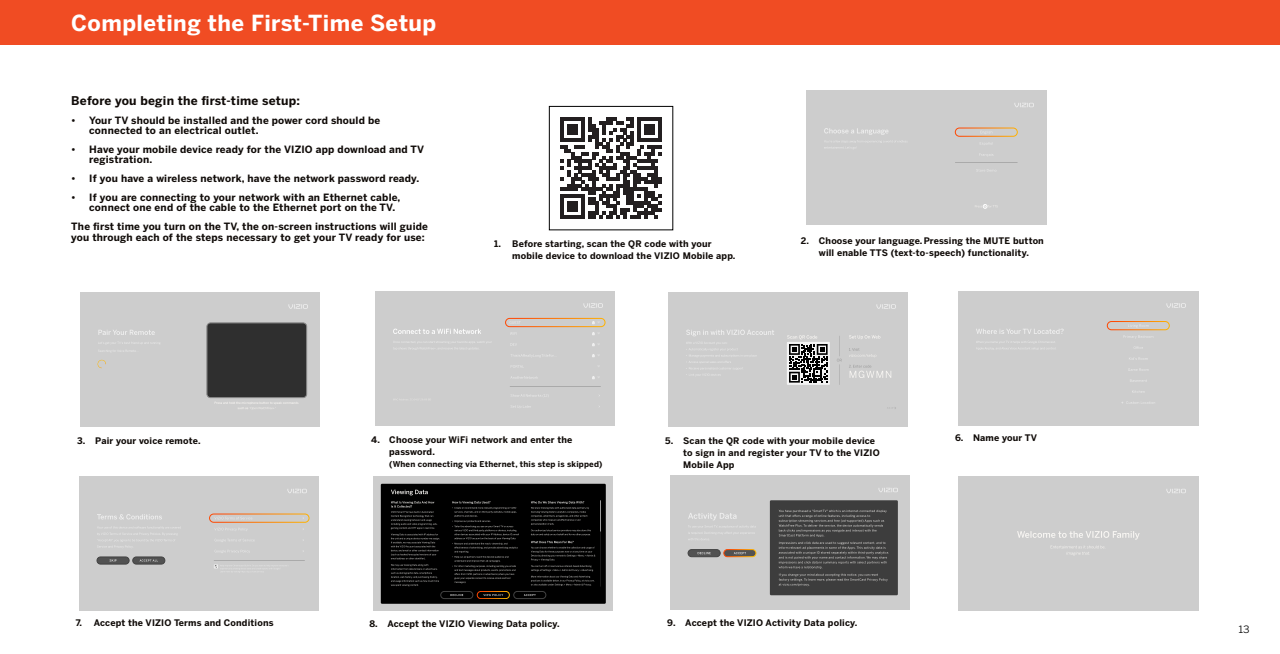
<style>
.page{position:relative;width:1280px;height:654px;background:#fff}
.page>*{position:absolute;margin:0;border:0;box-sizing:border-box;transform-origin:0 0}
.Heading_1_-_White_Text{font:700 22px "Benton Sans";letter-spacing:.02em;color:#fff}
.Body_Text{font:700 12px "Benton Sans";letter-spacing:.02em;color:#100b08}
.Body_Text-2{font:700 10px/10px "Benton Sans";letter-spacing:.02em;color:#100b08}
.t1{font:10px "Benton Sans";color:#000;scale:1.1 1}
.t2{font:700 9px/12px "Benton Sans";letter-spacing:.02em;color:#100b08}
.t3{font:700 8px "Benton Sans";letter-spacing:.02em;color:#100b08}
</style>
<div class="page">
<div style="left:0;top:0;width:1280px;height:45px;background:#f04c23"></div>
<svg style="left:561px;top:118px;width:101px;height:101px"></svg>
<div style="left:549px;top:106px;width:124px;height:124px;border:1px solid #000"></div>
<div style="left:806px;top:90px;width:240px;height:135px;background:#cdcdcd"></div>
<svg style="left:824px;top:128px;width:82px;height:21px"></svg>
<div style="left:955px;top:128px;width:63px;height:9px;border:1px solid #fff;border-radius:4px"></div>
<svg style="left:955px;top:153px;width:63px;height:10px"></svg>
<svg style="left:976px;top:169px;width:19px;height:3px"></svg>
<svg style="left:975px;top:204px;width:23px;height:4px"></svg>
<svg style="left:1014px;top:103px;width:20px;height:4px"></svg>
<div style="left:80px;top:292px;width:240px;height:135px;background:#cdcdcd"></div>
<svg style="left:98px;top:330px;width:57px;height:5px"></svg>
<svg style="left:98px;top:342px;width:62px;height:10px"></svg>
<svg style="left:98px;top:360px;width:8px;height:8px"></svg>
<svg style="left:206px;top:322px;width:102px;height:82px;background:#3c3c3c"></svg>
<div style="left:207px;top:323px;width:100px;height:75px;border:1px solid #8d8d8d;border-radius:4px"></div>
<svg style="left:215px;top:402px;width:83px;height:7px"></svg>
<svg style="left:288px;top:304px;width:20px;height:5px"></svg>
<div style="left:375px;top:291px;width:240px;height:135px;background:#cdcdcd"></div>
<svg style="left:393px;top:329px;width:88px;height:5px"></svg>
<svg style="left:393px;top:341px;width:98px;height:9px"></svg>
<div style="left:505px;top:318px;width:100px;height:9px;border:1px solid #fff;border-radius:4px"></div>
<svg style="left:511px;top:354px;width:43px;height:3px"></svg>
<svg style="left:511px;top:376px;width:27px;height:3px"></svg>
<svg style="left:510px;top:386px;width:91px;height:1px"></svg>
<svg style="left:513px;top:394px;width:36px;height:3px"></svg>
<svg style="left:513px;top:406px;width:18px;height:2px"></svg>
<svg style="left:583px;top:303px;width:20px;height:5px"></svg>
<div style="left:668px;top:292px;width:240px;height:135px;background:#cdcdcd"></div>
<svg style="left:686px;top:330px;width:88px;height:6px"></svg>
<svg style="left:686px;top:342px;width:71px;height:34px"></svg>
<div style="left:787px;top:342px;width:43px;height:43px;background:#f4f4f4"></div>
<svg style="left:787px;top:335px;width:41px;height:48px"></svg>
<svg style="left:837px;top:336px;width:5px;height:49px"></svg>
<svg style="left:849px;top:348px;width:27px;height:9px"></svg>
<svg style="left:849px;top:365px;width:42px;height:13px"></svg>
<svg style="left:849px;top:335px;width:31px;height:4px"></svg>
<svg style="left:876px;top:304px;width:20px;height:5px"></svg>
<div style="left:958px;top:291px;width:240px;height:135px;background:#cdcdcd"></div>
<svg style="left:976px;top:329px;width:88px;height:5px"></svg>
<svg style="left:976px;top:341px;width:79px;height:9px"></svg>
<svg style="left:1128px;top:324px;width:21px;height:3px"></svg>
<div style="left:1107px;top:321px;width:63px;height:9px;border:1px solid #fff;border-radius:4px"></div>
<svg style="left:1123px;top:335px;width:30px;height:3px"></svg>
<svg style="left:1129px;top:357px;width:19px;height:3px"></svg>
<svg style="left:1128px;top:368px;width:21px;height:3px"></svg>
<svg style="left:1130px;top:379px;width:17px;height:3px"></svg>
<svg style="left:1122px;top:401px;width:33px;height:3px"></svg>
<svg style="left:1166px;top:303px;width:20px;height:5px"></svg>
<div style="left:79px;top:476px;width:240px;height:135px;background:#cdcdcd"></div>
<svg style="left:97px;top:514px;width:65px;height:6px"></svg>
<svg style="left:97px;top:527px;width:84px;height:21px"></svg>
<div style="left:97px;top:557px;width:32px;height:7px;background:#525252;border-radius:4px"></div>
<svg style="left:110px;top:559px;width:7px;height:3px"></svg>
<div style="left:97px;top:557px;width:32px;height:7px;border:1px solid #434343;border-radius:4px"></div>
<div style="left:133px;top:557px;width:32px;height:7px;background:#525252;border-radius:4px"></div>
<svg style="left:140px;top:559px;width:18px;height:3px"></svg>
<div style="left:133px;top:557px;width:32px;height:7px;border:1px solid #434343;border-radius:4px"></div>
<svg style="left:215px;top:517px;width:37px;height:2px"></svg>
<div style="left:209px;top:514px;width:100px;height:9px;border:1px solid #fff;border-radius:4px"></div>
<svg style="left:215px;top:528px;width:32px;height:3px"></svg>
<svg style="left:216px;top:539px;width:38px;height:3px"></svg>
<svg style="left:216px;top:550px;width:34px;height:3px"></svg>
<svg style="left:214px;top:560px;width:91px;height:13px"></svg>
<svg style="left:287px;top:489px;width:20px;height:4px"></svg>
<div style="left:373px;top:476px;width:240px;height:135px;background:linear-gradient(to right,#cdcdcd,#cdcdcd)"></div>
<div style="left:381px;top:484px;width:225px;height:120px;background:#000"></div>
<svg style="left:391px;top:501px;width:49px;height:85px"></svg>
<svg style="left:452px;top:501px;width:67px;height:82px"></svg>
<svg style="left:531px;top:501px;width:64px;height:85px"></svg>
<svg style="left:391px;top:490px;width:37px;height:5px"></svg>
<hr style="left:600px;top:500px;width:1px;height:87px;background:#f1f1f1">
<svg style="left:450px;top:594px;width:13px;height:2px"></svg>
<div style="left:441px;top:591px;width:32px;height:8px;border:1px solid #434343;border-radius:4px"></div>
<svg style="left:483px;top:594px;width:20px;height:2px"></svg>
<div style="left:477px;top:591px;width:33px;height:8px;border:1px solid #fff;border-radius:4px"></div>
<svg style="left:524px;top:594px;width:23px;height:5px"></svg>
<div style="left:514px;top:591px;width:32px;height:8px;border:1px solid #434343;border-radius:4px"></div>
<div style="left:670px;top:475px;width:240px;height:135px;background:#cdcdcd"></div>
<svg style="left:688px;top:513px;width:68px;height:27px"></svg>
<svg style="left:688px;top:550px;width:32px;height:7px"></svg>
<svg style="left:698px;top:552px;width:13px;height:2px"></svg>
<div style="left:688px;top:549px;width:32px;height:8px;border:1px solid #434343;border-radius:4px"></div>
<div style="left:724px;top:550px;width:32px;height:7px;background:#525252;border-radius:4px"></div>
<svg style="left:734px;top:552px;width:12px;height:2px"></svg>
<div style="left:724px;top:549px;width:32px;height:8px;border:1px solid #fff;border-radius:4px"></div>
<div style="left:770px;top:500px;width:128px;height:95px;background:#3d3d3d"></div>
<svg style="left:779px;top:510px;width:109px;height:76px"></svg>
<svg style="left:879px;top:488px;width:19px;height:4px"></svg>
<div style="left:958px;top:476px;width:240px;height:135px;background:#cdcdcd"></div>
<svg style="left:1166px;top:489px;width:20px;height:4px"></svg>
<svg style="left:1017px;top:531px;width:123px;height:24px"></svg>
<p class="Heading_1_-_White_Text" style="left:71px;top:9px;width:367px">Completing the First-Time Setup</p>
<p class="Body_Text" style="left:71px;top:93px;width:230px">Before you begin the first-time setup:</p>
<p class="Body_Text-2" style="left:89px;top:115px;width:293px;text-indent:-18px">• Your TV should be installed and the power cord should be connected to an electrical outlet.</p>
<p class="Body_Text-2" style="left:89px;top:144px;width:336px;text-indent:-18px">• Have your mobile device ready for the VIZIO app download and TV registration.</p>
<p class="Body_Text-2" style="left:71px;top:173px;width:349px">• If you have a wireless network, have the network password ready.</p>
<p class="Body_Text-2" style="left:89px;top:192px;width:313px;text-indent:-18px">• If you are connecting to your network with an Ethernet cable, connect one end of the cable to the Ethernet port on the TV.</p>
<p class="Body_Text-2" style="left:71px;top:221px;width:358px;line-height:11px">The first time you turn on the TV, the on-screen instructions will guide you through each of the steps necessary to get your TV ready for use:</p>
<p class="t2" style="left:512px;top:237px;width:224px;text-indent:-18px">1. Before starting, scan the QR code with your mobile device to download the VIZIO Mobile app.</p>
<p class="t2" style="left:801px;top:235px;width:245px;text-align:center">2. Choose your language. Pressing the MUTE button will enable TTS (text-to-speech) functionality.</p>
<p class="t2" style="left:77px;top:435px;width:124px">3. Pair your voice remote.</p>
<p class="t2" style="left:389px;top:434px;width:185px;text-indent:-18px">4. Choose your WiFi network and enter the password.</p>
<p class="t3" style="left:389px;top:459px;width:215px">(When connecting via Ethernet, this step is skipped)</p>
<p class="t2" style="left:683px;top:435px;width:198px;text-indent:-18px">5. Scan the QR code with your mobile device to sign in and register your TV to the VIZIO<br>Mobile App</p>
<p class="t2" style="left:955px;top:432px;width:84px">6. Name your TV</p>
<p class="t2" style="left:76px;top:617px;width:199px">7. Accept the VIZIO Terms and Conditions</p>
<p class="t2" style="left:369px;top:618px;width:191px">8. Accept the VIZIO Viewing Data policy.</p>
<p class="t2" style="left:667px;top:617px;width:191px">9. Accept the VIZIO Activity Data policy.</p>
<p class="t1" style="left:1238px;top:623px;width:12px">13</p>
</div>
